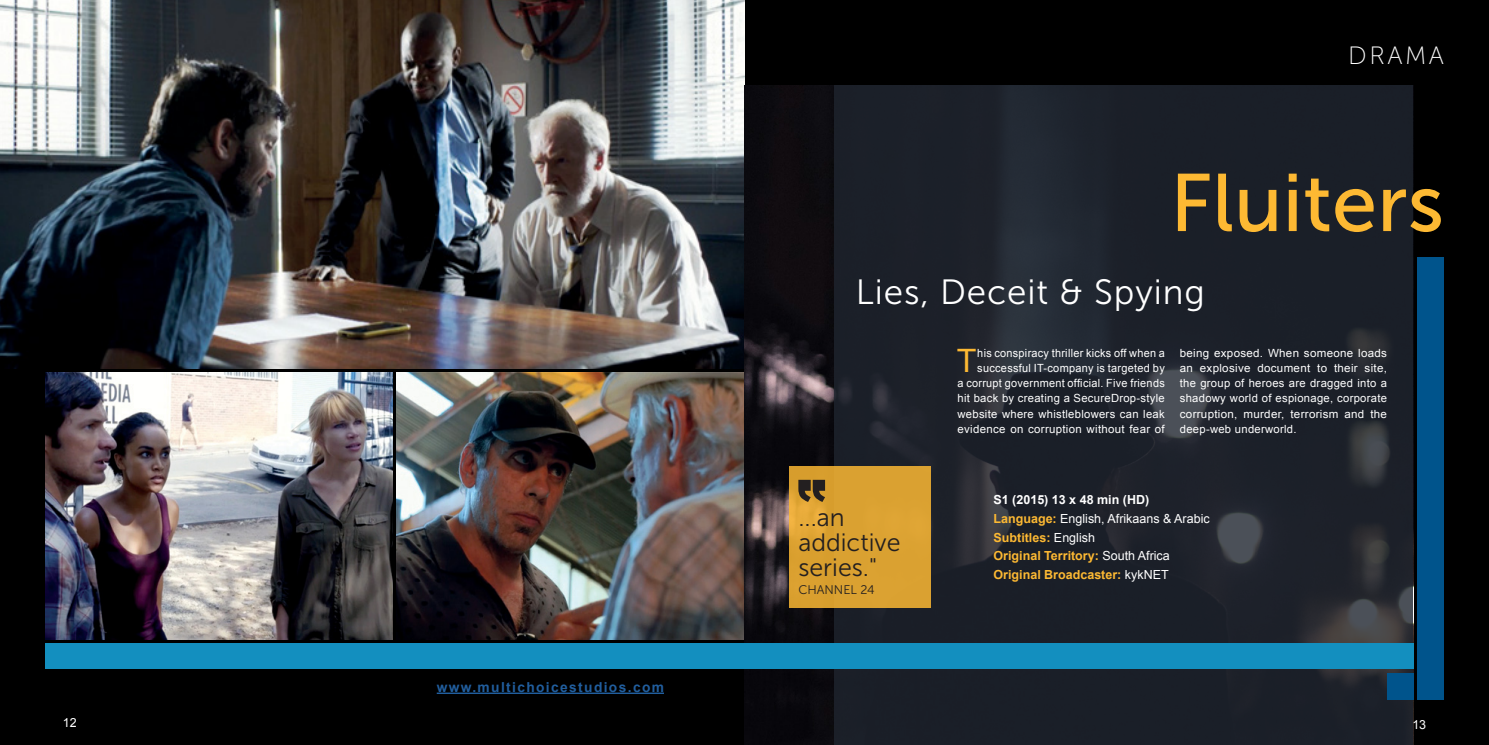
<style>
.page{position:relative;width:1489px;height:745px;background:#fff}
.page>*{position:absolute;margin:0;border:0;box-sizing:border-box;transform-origin:0 0}
.t1{font:81.25px "Museo Sans 500";color:#fdb933}
.t2{font:35px "Museo Sans 300";letter-spacing:.025em;color:#fff}
.t3{font:32.25px "Arial";color:#fdb933}
.t4{font:25px/25px "Museo Sans 300";color:#231f20}
.t5{font:25px "Museo Sans 100";letter-spacing:.1em;color:#fff}
.t6{font:700 13.75px "Arial";letter-spacing:.1em;color:#215e9e}
.t7{font:700 12.5px/18.8px "Arial";color:#fdb933}
.t8{font:12.5px "Museo Sans 300";color:#231f20}
.t9{font:12.5px "Arial";color:#fff}
.t10{font:11.25px/15px "Arial";letter-spacing:.025em;color:#fff;text-align:right}
.s1{color:#fff}
.s2{font-weight:400;color:#fff}
</style>
<div class="page">
<div style="left:0;top:0;width:1488px;height:744px;background:#000"></div>
<img style="left:0;top:0;width:744px;height:368px">
<img style="left:45px;top:372px;width:347px;height:266px">
<img style="left:397px;top:372px;width:347px;height:266px">
<img style="left:744px;top:85px;width:90px;height:659px">
<svg style="left:834px;top:85px;width:579px;height:659px;background:#1e222b"></svg>
<div style="left:789px;top:466px;width:142px;height:141px;background:#daa131"></div>
<div style="left:45px;top:643px;width:1368px;height:25px;background:#138fbf"></div>
<div style="left:1417px;top:257px;width:26px;height:442px;background:#00548c"></div>
<div style="left:1386px;top:673px;width:27px;height:26px;background:#00548c"></div>
<hr style="left:437px;top:692px;width:227px;height:1px;background:#215e9e">
<svg style="left:798px;top:479px;width:27px;height:22px"></svg>
<h3 class="t5" style="left:1348px;top:42px;width:97px">DRAMA</h3>
<h1 class="t1" style="left:1169px;top:158px;width:275px">Fluiters</h1>
<h2 class="t2" style="left:855px;top:273px;width:350px">Lies, Deceit &amp; Spying</h2>
<p class="t6" style="left:437px;top:677px;width:229px">www.multichoicestudios.com</p>
<h3 class="t4" style="left:798px;top:504px;width:104px">...an addictive series."</h3>
<p class="t8" style="left:798px;top:583px;width:78px">CHANNEL 24</p>
<p class="t10" style="left:957px;top:346px;width:209px">his conspiracy thriller kicks off when a successful IT-company is targeted by<br>a corrupt government official. Five friends hit back by creating a SecureDrop-style website where whistleblowers can leak evidence on corruption without fear of</p>
<p class="t10" style="left:1179px;top:346px;width:209px;text-align:justify">being exposed. When someone loads an explosive document to their site, the group of heroes are dragged into a shadowy world of espionage, corporate corruption, murder, terrorism and the deep-web underworld.</p>
<h3 class="t3" style="left:956px;top:340px;width:21px">T</h3>
<p class="t7" style="left:993px;top:490px;width:218px"><span class="s1">S1 (2015) 13 x 48 min (HD)<br></span>Language: <span class="s2">English, Afrikaans &amp; Arabic<br></span>Subtitles: <span class="s2">English<br></span>Original Territory: <span class="s2">South Africa<br></span>Original Broadcaster: <span class="s2">kykNET</span></p>
<p class="t9" style="left:63px;top:713px;width:15px">12</p>
<p class="t9" style="left:1412px;top:715px;width:15px">13</p>
</div>
